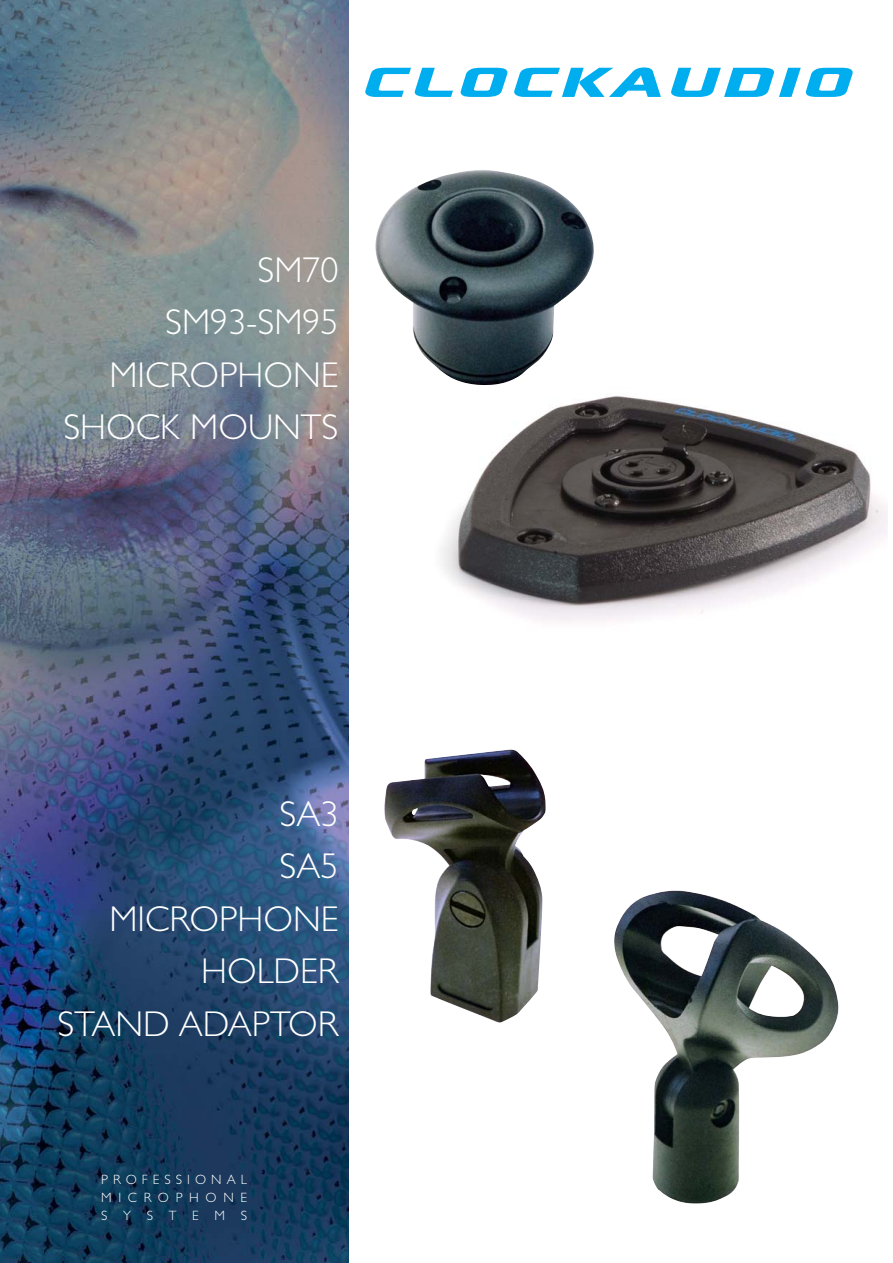
<style>
.page{position:relative;width:893px;height:1263px;background:#fff}
.page>*{position:absolute;margin:0;border:0;box-sizing:border-box;transform-origin:0 0}
.t1{font:italic 700 40.5px "Digital";letter-spacing:.06em;color:#00adef;scale:2 1}
.t2{font:300 36px/52.5px "Gill Sans";color:#fff;text-align:right}
.t3{font:300 13.5px/18px "Gill Sans";letter-spacing:.495em;color:#fff;text-align:justify}
</style>
<div class="page">
<img style="left:0;top:0;width:348px;height:1263px">
<img style="left:441px;top:396px;width:446px;height:225px">
<img style="left:384px;top:749px;width:162px;height:274px">
<img style="left:614px;top:890px;width:225px;height:314px">
<img style="left:375px;top:170px;width:219px;height:215px">
<p class="t1" style="left:360px;top:63px;width:246px">CLOCKAUDIO</p>
<p class="t2" style="left:63px;top:247px;width:277px">SM70<br>SM93-SM95<br>MICROPHONE<br>SHOCK MOUNTS</p>
<p class="t2" style="left:58px;top:791px;width:282px">SA3<br>SA5<br>MICROPHONE<br>HOLDER<br>STAND ADAPTOR</p>
<p class="t3" style="left:101px;top:1172px;width:147px">PROFESSIONAL MICROPHONE SYSTEMS</p>
</div>
